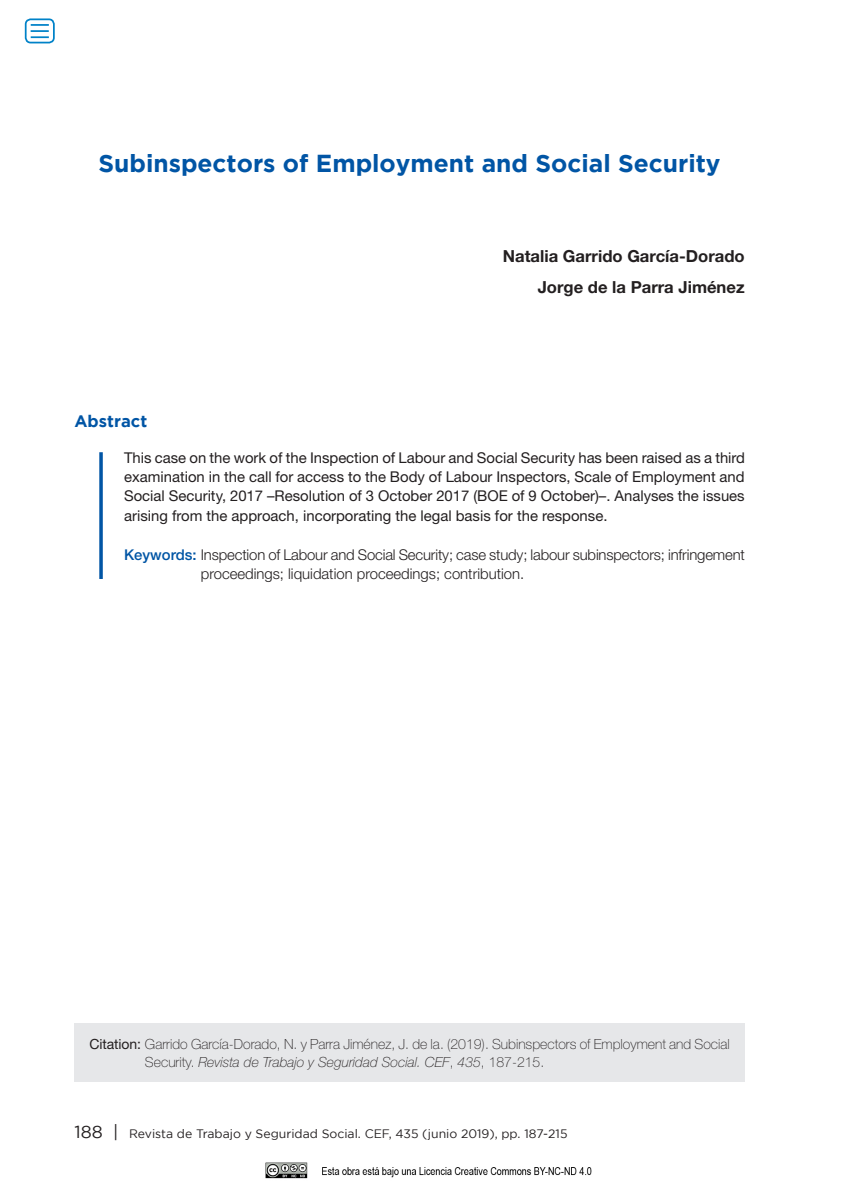
<style>
.page{position:relative;width:844px;height:1191px;background:#fff}
.page>*{position:absolute;margin:0;border:0;box-sizing:border-box;transform-origin:0 0}
.t1{font:700 24.5px "Gotham";color:#0155a5}
.t2{font:700 16.62px/31px "Helvetica Neue LT Std";color:#231f20;text-align:right}
.t3{font:700 16.62px "Gotham";color:#0155a5}
.t4{font:14.88px/19.2px "Helvetica Neue LT Std";color:#231f20;text-align:justify}
.t5{font:300 14.88px/19.2px "Helvetica Neue LT Std";letter-spacing:-.01em;color:#231f20}
.t6{font:100 14px/18.4px "Helvetica Neue LT Std";color:#231f20}
.t7{font:12.25px "Gotham";color:#231f20}
.s1{font-weight:500;color:#0155a5}
.s2{font-weight:400}
.s3{font-style:italic}
.s4{font-size:17.5px}
</style>
<div class="page">
<img style="left:265px;top:1162px;width:327px;height:17px">
<svg style="left:99px;top:452px;width:4px;height:127px"></svg>
<div style="left:74px;top:1023px;width:670px;height:58px;background:#e6e7e9"></div>
<div style="left:25px;top:18px;width:30px;height:25px;border:2px solid #0082c8;border-radius:5px"></div>
<svg style="left:31px;top:24px;width:18px;height:14px"></svg>
<h1 class="t1" style="left:98px;top:149px;width:623px">Subinspectors of Employment and Social Security</h1>
<p class="t2" style="left:503px;top:240px;width:243px">Natalia Garrido García-Dorado<br>Jorge de la Parra Jiménez</p>
<p class="t3" style="left:74px;top:412px;width:74px">Abstract</p>
<p class="t4" style="left:124px;top:448px;width:622px">This case on the work of the Inspection of Labour and Social Security has been raised as a third examination in the call for access to the Body of Labour Inspectors, Scale of Employment and Social Security, 2017 –Resolution of 3 October 2017 (BOE of 9 October)–. Analyses the issues arising from the approach, incorporating the legal basis for the response.</p>
<p class="t5" style="left:201px;top:544px;width:545px;text-indent:-77px"><span class="s1">Keywords:</span> Inspection of Labour and Social Security; case study; labour subinspectors; infringement proceedings; liquidation proceedings; contribution.</p>
<p class="t6" style="left:145px;top:1034px;width:586px;text-indent:-56px"><span class="s2">Citation:</span> Garrido García-Dorado, N. y Parra Jiménez, J. de la. (2019). Subinspectors of Employment and Social<br>Security. <span class="s3">Revista de Trabajo y Seguridad Social. CEF</span>, <span class="s3">435</span>, 187-215.</p>
<p class="t7" style="left:74px;top:1127px;width:494px"><span class="s4">188 |</span> Revista de Trabajo y Seguridad Social. CEF, 435 (junio 2019), pp. 187-215</p>
</div>
